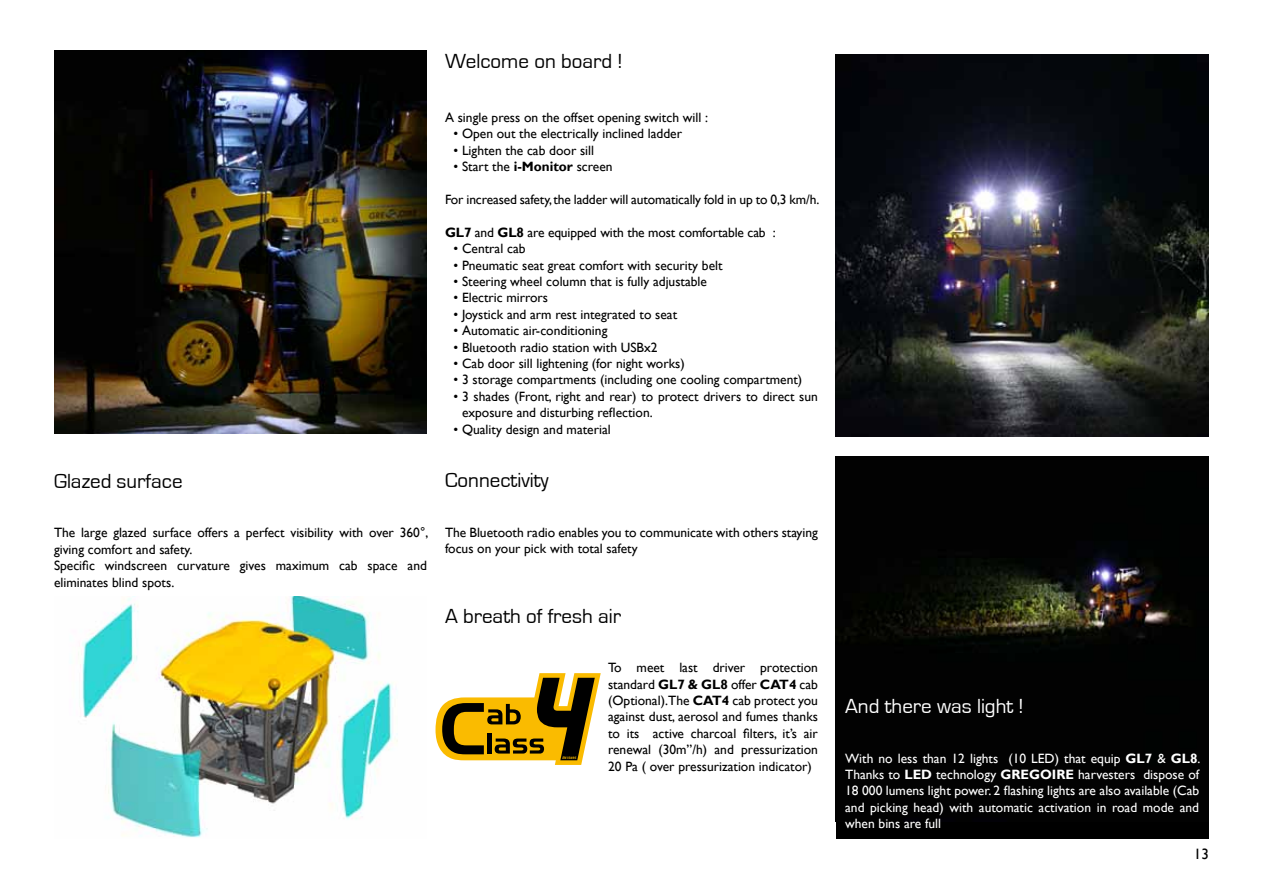
<style>
.page{position:relative;width:1263px;height:893px;background:#fff}
.page>*{position:absolute;margin:0;border:0;box-sizing:border-box;transform-origin:0 0}
.t1{font:21px "Eurostile";color:#000}
.t2{font:21px "Eurostile";color:#fff}
.t3{font:15px "Gill Sans";color:#000}
.t4{font:13.5px/16.4px "Gill Sans";color:#000}
.t5{font:13.5px/16.4px "Gill Sans";color:#fff;text-align:justify}
.t6{font:italic 700 3.6px "Myriad Pro";color:#fabb00}
.s1{font-weight:700}
</style>
<div class="page">
<img style="left:78px;top:597px;width:320px;height:241px">
<div style="left:836px;top:456px;width:373px;height:383px;background:#000"></div>
<img style="left:836px;top:549px;width:346px;height:96px">
<img style="left:836px;top:54px;width:373px;height:383px">
<img style="left:54px;top:51px;width:373px;height:383px">
<svg style="left:435px;top:673px;width:166px;height:92px"></svg>
<h1 class="t1" style="left:445px;top:50px;width:179px">Welcome on board !</h1>
<h1 class="t1" style="left:54px;top:470px;width:130px">Glazed surface</h1>
<p class="t4" style="left:54px;top:525px;width:376px">The large glazed surface offers a perfect visibility with over 360°, giving comfort and safety.<br>Specific windscreen curvature gives maximum cab space and eliminates blind spots.</p>
<p class="t4" style="left:445px;top:109px;width:265px">A single press on the offset opening switch will :</p>
<p class="t4" style="left:453px;top:126px;width:230px">• Open out the electrically inclined ladder</p>
<p class="t4" style="left:453px;top:142px;width:142px">• Lighten the cab door sill</p>
<p class="t4" style="left:453px;top:159px;width:161px">• Start the <span class="s1">i-Monitor</span> screen</p>
<p class="t4" style="left:445px;top:191px;width:376px">For increased safety, the ladder will automatically fold in up to 0,3 km/h.</p>
<p class="t4" style="left:445px;top:224px;width:332px"><span class="s1">GL7</span> and <span class="s1">GL8</span> are equipped with the most comfortable cab :</p>
<p class="t4" style="left:453px;top:241px;width:74px">• Central cab</p>
<p class="t4" style="left:453px;top:257px;width:271px">• Pneumatic seat great comfort with security belt</p>
<p class="t4" style="left:453px;top:273px;width:255px">• Steering wheel column that is fully adjustable</p>
<p class="t4" style="left:453px;top:290px;width:96px">• Electric mirrors</p>
<p class="t4" style="left:453px;top:306px;width:225px">• Joystick and arm rest integrated to seat</p>
<p class="t4" style="left:453px;top:323px;width:155px">• Automatic air-conditioning</p>
<p class="t4" style="left:453px;top:339px;width:206px">• Bluetooth radio station with USBx2</p>
<p class="t4" style="left:453px;top:356px;width:233px">• Cab door sill lightening (for night works)</p>
<p class="t4" style="left:453px;top:372px;width:350px">• 3 storage compartments (including one cooling compartment)</p>
<p class="t4" style="left:462px;top:388px;width:357px;text-indent:-9px">• 3 shades (Front, right and rear) to protect drivers to direct sun exposure and disturbing reflection.</p>
<p class="t4" style="left:453px;top:421px;width:159px">• Quality design and material</p>
<h1 class="t1" style="left:445px;top:469px;width:105px">Connectivity</h1>
<p class="t4" style="left:445px;top:524px;width:374px">The Bluetooth radio enables you to communicate with others staying focus on your pick with total safety</p>
<h1 class="t1" style="left:445px;top:605px;width:178px">A breath of fresh air</h1>
<p class="t4" style="left:608px;top:660px;width:211px;text-align:justify">To meet last driver protection standard <span class="s1">GL7 &amp; GL8</span> offer <span class="s1">CAT4</span> cab (Optional).The <span class="s1">CAT4</span> cab protect you against dust, aerosol and fumes thanks to its active charcoal filters, it’s air renewal (30m”/h) and pressurization 20 Pa ( over pressurization indicator)</p>
<p class="t6" style="left:562px;top:755px;width:16px">EN15695</p>
<h1 class="t2" style="left:845px;top:695px;width:180px">And there was light !</h1>
<p class="t5" style="left:845px;top:750px;width:357px">With no less than 12 lights (10 LED) that equip <span class="s1">GL7</span> &amp; <span class="s1">GL8</span>.<br>Thanks to <span class="s1">LED</span> technology <span class="s1">GREGOIRE</span> harvesters dispose of 18 000 lumens light power. 2 flashing lights are also available (Cab and picking head) with automatic activation in road mode and when bins are full</p>
<p class="t3" style="left:1194px;top:846px;width:16px">13</p>
</div>
